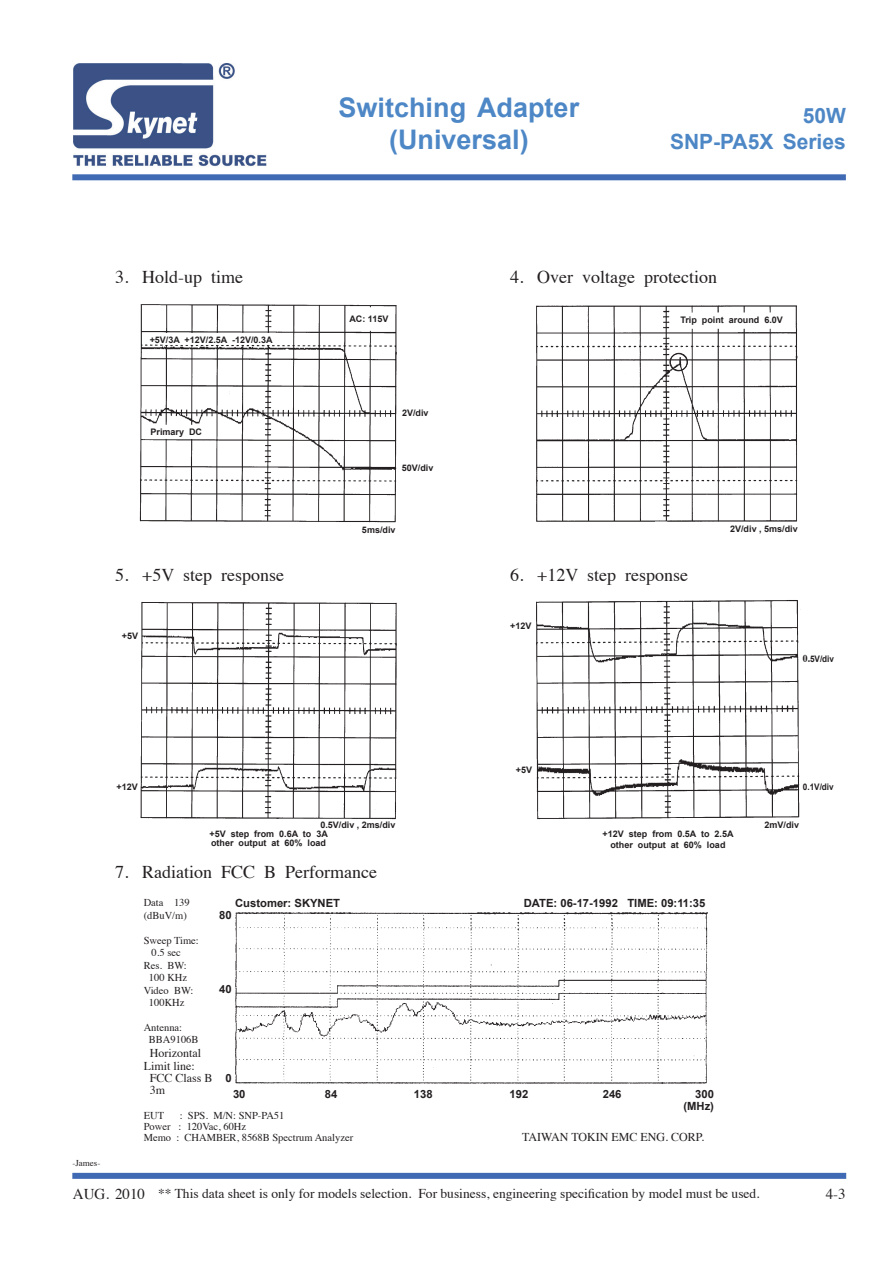
<style>
.page{position:relative;width:893px;height:1263px;background:#fff}
.page>*{position:absolute;margin:0;border:0;box-sizing:border-box;transform-origin:0 0}
.t1{font:700 27px/32.4px "Arial";color:#4d87c6;text-align:center}
.t2{font:700 21px/25.2px "Arial";color:#4d87c6;text-align:right}
.t3{font:18px "Times";color:#231f20}
.t4{font:15px "Times";color:#231f20}
.t5{font:13.5px "Times";color:#231f20}
.t6{font:12px "Times";color:#231f20}
.t7{font:700 11.25px/12px "Arial";color:#231f20;text-align:right}
.t8{font:10.5px/11.2px "Times";color:#231f20}
.t9{font:700 9px/9px "Arial";color:#231f20}
.t10{font:700 9px "Arial";color:#231f20;scale:.91 1}
.t11{font:9px "Times";color:#231f20}
.s1{font-family:"Times";font-size:10.5px}
.s2{font-size:15px}
</style>
<div class="page">
<div style="left:72px;top:1173px;width:774px;height:6px;background:#406ab4"></div>
<div style="left:72px;top:174px;width:774px;height:6px;background:#406ab4"></div>
<img style="left:73px;top:64px;width:193px;height:103px">
<img style="left:536px;top:305px;width:262px;height:217px">
<div style="left:670px;top:353px;width:18px;height:18px;border:1px solid #231f20;border-radius:50%"></div>
<img style="left:139px;top:304px;width:258px;height:219px">
<img style="left:140px;top:601px;width:257px;height:219px">
<img style="left:536px;top:600px;width:265px;height:220px">
<img style="left:235px;top:912px;width:472px;height:172px">
<h3 class="t3" style="left:115px;top:260px;width:129px">3. Hold-up time</h3>
<p class="t9" style="left:150px;top:335px;width:124px">+5V/3A +12V/2.5A -12V/0.3A</p>
<p class="t9" style="left:151px;top:428px;width:53px">Primary DC</p>
<h3 class="t3" style="left:115px;top:558px;width:170px">5. +5V step response</h3>
<p class="t9" style="left:122px;top:631px;width:18px">+5V</p>
<p class="t9" style="left:116px;top:782px;width:23px">+12V</p>
<h1 class="t1" style="left:339px;top:92px;width:242px">Switching Adapter (Universal)</h1>
<h2 class="t2" style="left:670px;top:104px;width:177px">50W<br>SNP-PA5X Series</h2>
<p class="t9" style="left:349px;top:315px;width:41px">AC: 115V</p>
<p class="t9" style="left:402px;top:409px;width:28px">2V/div</p>
<p class="t9" style="left:402px;top:463px;width:33px">50V/div</p>
<p class="t9" style="left:362px;top:525px;width:35px">5ms/div</p>
<h3 class="t3" style="left:510px;top:260px;width:208px">4. Over voltage protection</h3>
<p class="t9" style="left:680px;top:316px;width:104px">Trip point around 6.0V</p>
<h3 class="t3" style="left:510px;top:558px;width:179px">6. +12V step response</h3>
<p class="t9" style="left:510px;top:621px;width:23px">+12V</p>
<p class="t9" style="left:516px;top:766px;width:18px">+5V</p>
<p class="t9" style="left:730px;top:525px;width:69px">2V/div , 5ms/div</p>
<p class="t10" style="left:803px;top:653px;width:36px"><span class="s1">0.</span>5V/div</p>
<p class="t10" style="left:803px;top:781px;width:36px">0.1V/div</p>
<p class="t11" style="left:72px;top:1155px;width:29px">-James-</p>
<p class="t9" style="left:209px;top:821px;width:187px;text-indent:111px">0.5V/div , 2ms/div +5V step from 0.6A to 3A<br>other output at 60% load</p>
<h3 class="t3" style="left:115px;top:855px;width:263px">7. Radiation FCC B Performance</h3>
<p class="t9" style="left:603px;top:829px;width:132px;line-height:10.5px;text-align:center">+12V step from 0.5A to 2.5A other output at 60% load</p>
<p class="t8" style="left:144px;top:896px;width:48px">Data 139</p>
<p class="t7" style="left:235px;top:898px;width:107px">Customer: SKYNET</p>
<p class="t7" style="left:524px;top:898px;width:183px">DATE: 06-17-1992 TIME: 09:11:35</p>
<p class="t8" style="left:144px;top:909px;width:45px">(dBuV/m)</p>
<p class="t8" style="left:144px;top:934px;width:57px">Sweep Time:</p>
<p class="t8" style="left:152px;top:946px;width:31px">0.5 sec</p>
<p class="t8" style="left:144px;top:959px;width:45px">Res. BW:</p>
<p class="t8" style="left:149px;top:971px;width:40px">100 KHz</p>
<p class="t8" style="left:144px;top:983px;width:51px">Video BW:</p>
<p class="t8" style="left:149px;top:996px;width:37px">100KHz</p>
<p class="t8" style="left:149px;top:1020px;width:51px;line-height:12.5px;text-indent:-5px">Antenna:<br>BBA9106B</p>
<h3 class="t6" style="left:150px;top:1042px;width:53px">Horizontal</h3>
<h3 class="t6" style="left:144px;top:1054px;width:53px">Limit line:</h3>
<h3 class="t6" style="left:150px;top:1067px;width:64px">FCC Class B</h3>
<h3 class="t6" style="left:150px;top:1079px;width:17px">3m</h3>
<p class="t8" style="left:144px;top:1109px;width:22px">EUT</p>
<p class="t7" style="left:219px;top:909px;width:14px">80</p>
<p class="t7" style="left:219px;top:984px;width:14px">40</p>
<p class="t7" style="left:225px;top:1073px;width:8px">0</p>
<p class="t7" style="left:233px;top:1088px;width:14px">30</p>
<p class="t7" style="left:325px;top:1088px;width:14px">84</p>
<p class="t7" style="left:414px;top:1088px;width:20px">138</p>
<p class="t7" style="left:510px;top:1088px;width:20px">192</p>
<p class="t7" style="left:603px;top:1088px;width:20px">246</p>
<p class="t7" style="left:683px;top:1088px;width:32px">300 (MHz)</p>
<p class="t8" style="left:144px;top:1109px;width:211px;text-indent:36px">: SPS. M/N: SNP-PA51<br>Power : 120Vac, 60Hz<br>Memo : CHAMBER, 8568B Spectrum Analyzer</p>
<h3 class="t6" style="left:522px;top:1126px;width:183px">TAIWAN TOKIN EMC ENG. CORP.</h3>
<p class="t9" style="left:764px;top:821px;width:36px">2mV/div</p>
<h3 class="t5" style="left:73px;top:1181px;width:688px"><span class="s2">AUG. 2010</span> ** This data sheet is only for models selection. For business, engineering specification by model must be used.</h3>
<h3 class="t4" style="left:826px;top:1180px;width:21px">4-3</h3>
</div>
